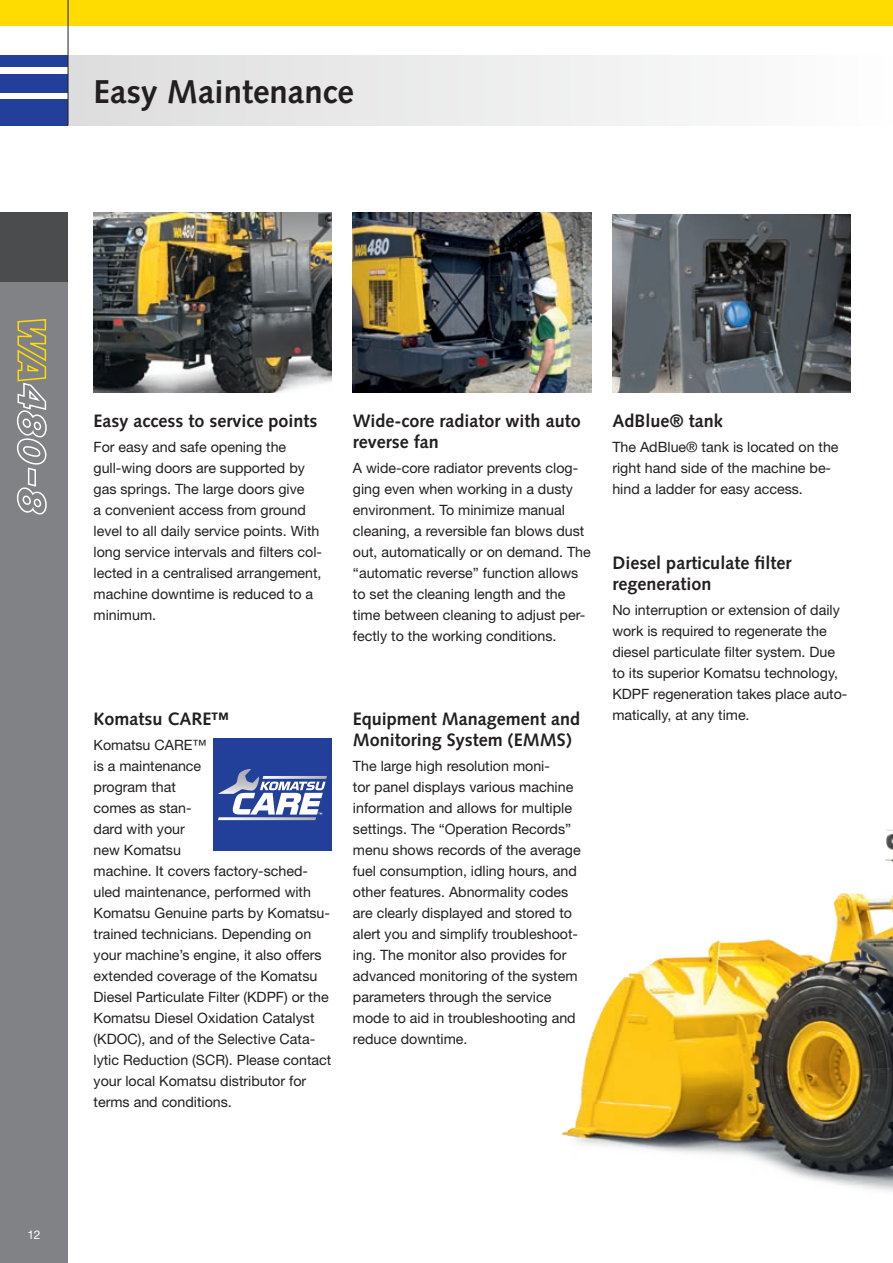
<style>
.page{position:relative;width:893px;height:1263px;background:#fff}
.page>*{position:absolute;margin:0;border:0;box-sizing:border-box;transform-origin:0 0}
.t1{font:700 33px "Syntax LTCE";color:#231f20}
.t2{font:700 18px/21px "Syntax LTCE";color:#231f20}
.t3{font:14.25px/21px "Helvetica Neue LT Pro";color:#231f20}
.t4{font:12px "Helvetica Neue LT Pro";color:#fff}
</style>
<div class="page">
<div style="left:0;top:213px;width:68px;height:1050px;background:#808285"></div>
<div style="left:0;top:99px;width:68px;height:26px;background:#223f99"></div>
<div style="left:0;top:74px;width:68px;height:18px;background:#223f99"></div>
<div style="left:0;top:55px;width:68px;height:12px;background:#223f99"></div>
<div style="left:0;top:0;width:893px;height:26px;background:#ffdc01"></div>
<div style="left:0;top:213px;width:68px;height:69px;background:#4b4c4d"></div>
<div style="left:68px;top:55px;width:825px;height:70px;background:linear-gradient(to right,#ddddde,#fdfdfe)"></div>
<hr style="left:68px;top:0;width:1px;height:125px;background:#231f20">
<img style="left:562px;top:829px;width:331px;height:363px">
<img style="left:94px;top:213px;width:238px;height:179px">
<img style="left:353px;top:213px;width:238px;height:179px">
<img style="left:612px;top:214px;width:238px;height:178px">
<div style="left:213px;top:738px;width:119px;height:113px;background:#223f99"></div>
<svg style="left:16px;top:319px;width:31px;height:196px"></svg>
<svg style="left:218px;top:769px;width:109px;height:51px"></svg>
<h1 class="t1" style="left:94px;top:73px;width:262px">Easy Maintenance</h1>
<p class="t4" style="left:27px;top:1227px;width:15px">12</p>
<p class="t2" style="left:94px;top:410px;width:225px">Easy access to service points</p>
<p class="t3" style="left:94px;top:436px;width:230px">For easy and safe opening the gull-wing doors are supported by gas springs. The large doors give<br>a convenient access from ground level to all daily service points. With long service intervals and filters col&shy;lected in a centralised arrangement, machine downtime is reduced to a minimum.</p>
<p class="t2" style="left:94px;top:708px;width:137px">Komatsu CARE™</p>
<p class="t3" style="left:94px;top:734px;width:239px">Komatsu CARE™<br>is a maintenance<br>program that<br>comes as stan-<br>dard with your<br>new Komatsu<br>machine. It covers factory-sched&shy;uled maintenance, performed with<br>Komatsu Genuine parts by Komatsu&shy;trained technicians. Depending on your machine’s engine, it also offers extended coverage of the Komatsu<br>Diesel Particulate Filter (KDPF) or the<br>Komatsu Diesel Oxidation Catalyst (KDOC), and of the Selective Cata&shy;lytic Reduction (SCR). Please contact your local Komatsu distributor for terms and conditions.</p>
<p class="t2" style="left:353px;top:410px;width:229px">Wide-core radiator with auto reverse fan</p>
<p class="t3" style="left:353px;top:457px;width:239px">A wide-core radiator prevents clog&shy;ging even when working in a dusty environment. To minimize manual cleaning, a reversible fan blows dust out, automatically or on demand. The “automatic reverse” function allows to set the cleaning length and the time between cleaning to adjust per&shy;fectly to the working conditions.</p>
<p class="t2" style="left:353px;top:708px;width:229px">Equipment Management and<br>Monitoring System (EMMS)</p>
<p class="t3" style="left:353px;top:755px;width:229px">The large high resolution moni-<br>tor panel displays various machine information and allows for multiple settings. The “Operation Records” menu shows records of the average fuel consumption, idling hours, and other features. Abnormality codes are clearly displayed and stored to alert you and simplify troubleshoot&shy;ing. The monitor also provides for advanced monitoring of the system parameters through the service mode to aid in troubleshooting and reduce downtime.</p>
<p class="t2" style="left:612px;top:410px;width:112px">AdBlue® tank</p>
<p class="t3" style="left:612px;top:436px;width:228px">The AdBlue® tank is located on the right hand side of the machine be&shy;hind a ladder for easy access.</p>
<p class="t2" style="left:612px;top:552px;width:180px">Diesel particulate filter regeneration</p>
<p class="t3" style="left:612px;top:599px;width:237px">No interruption or extension of daily work is required to regenerate the diesel particulate filter system. Due to its superior Komatsu technology, KDPF regeneration takes place auto&shy;matically, at any time.</p>
</div>
